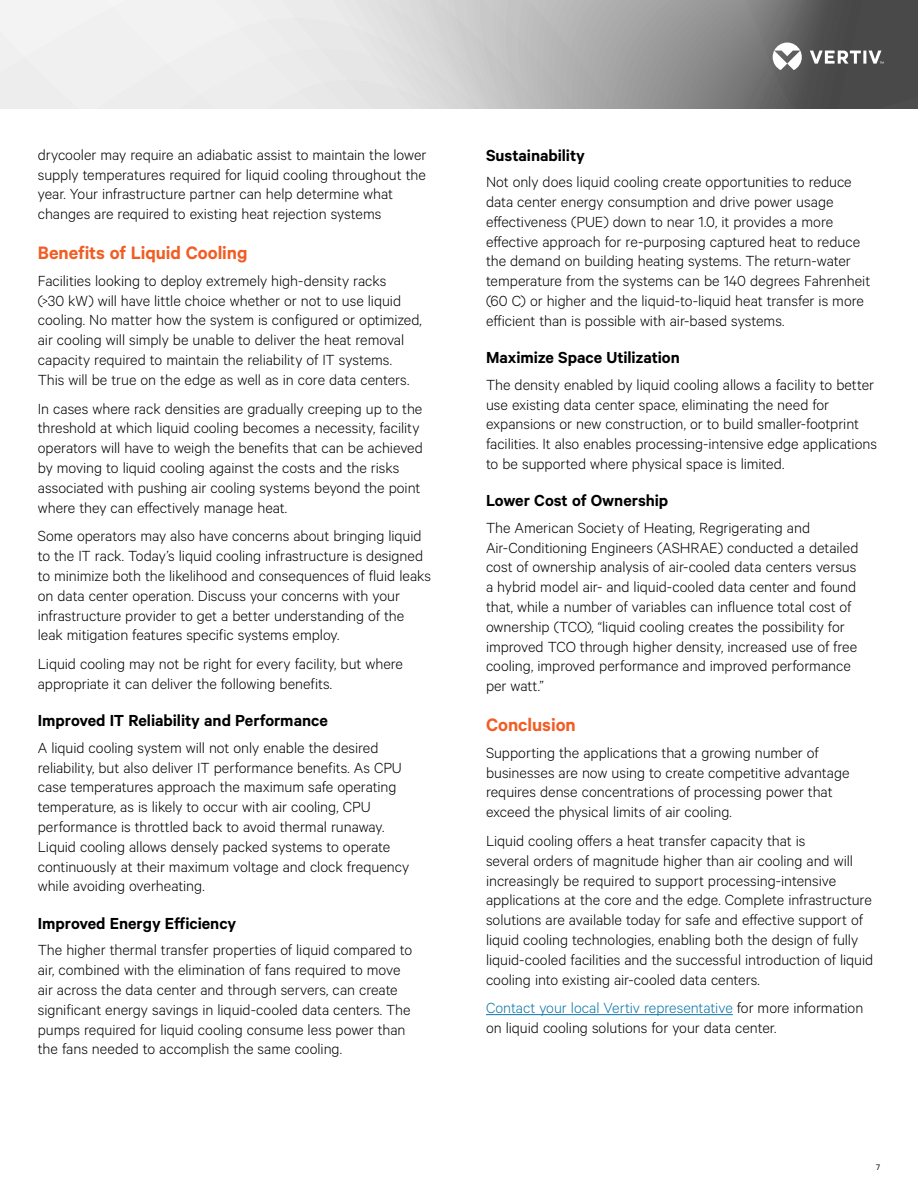
<style>
.page{position:relative;width:918px;height:1188px;background:#fff}
.page>*{position:absolute;margin:0;border:0;box-sizing:border-box;transform-origin:0 0}
.t1{font:600 20.25px "Calibre";letter-spacing:-.005em;color:#f15d24}
.t2{font:600 18px "Calibre";letter-spacing:-.005em;color:#000}
.t3{font:300 16.5px/19.8px "Calibre";color:#000}
.t4{font:9px "Calibre";color:#000}
.s1{color:#0976a8}
</style>
<div class="page">
<svg style="left:0;top:0;width:918px;height:109px"></svg>
<svg style="left:773px;top:43px;width:111px;height:27px"></svg>
<hr style="left:486px;top:1014px;width:247px;height:1px;background:#0976a8">
<p class="t3" style="left:38px;top:144px;width:390px">drycooler may require an adiabatic assist to maintain the lower supply temperatures required for liquid cooling throughout the year. Your infrastructure partner can help determine what changes are required to existing heat rejection systems</p>
<p class="t1" style="left:38px;top:241px;width:211px">Benefits of Liquid Cooling</p>
<p class="t3" style="left:38px;top:270px;width:386px">Facilities looking to deploy extremely high-density racks<br>(&gt;30 kW) will have little choice whether or not to use liquid cooling. No matter how the system is configured or optimized, air cooling will simply be unable to deliver the heat removal capacity required to maintain the reliability of IT systems.<br>This will be true on the edge as well as in core data centers.</p>
<p class="t3" style="left:38px;top:398px;width:387px">In cases where rack densities are gradually creeping up to the threshold at which liquid cooling becomes a necessity, facility operators will have to weigh the benefits that can be achieved by moving to liquid cooling against the costs and the risks associated with pushing air cooling systems beyond the point where they can effectively manage heat.</p>
<p class="t3" style="left:38px;top:526px;width:395px">Some operators may also have concerns about bringing liquid to the IT rack. Today’s liquid cooling infrastructure is designed to minimize both the likelihood and consequences of fluid leaks on data center operation. Discuss your concerns with your infrastructure provider to get a better understanding of the leak mitigation features specific systems employ.</p>
<p class="t3" style="left:38px;top:653px;width:367px">Liquid cooling may not be right for every facility, but where appropriate it can deliver the following benefits.</p>
<p class="t2" style="left:38px;top:710px;width:292px">Improved IT Reliability and Performance</p>
<p class="t3" style="left:38px;top:737px;width:373px">A liquid cooling system will not only enable the desired reliability, but also deliver IT performance benefits. As CPU case temperatures approach the maximum safe operating temperature, as is likely to occur with air cooling, CPU performance is throttled back to avoid thermal runaway.<br>Liquid cooling allows densely packed systems to operate continuously at their maximum voltage and clock frequency while avoiding overheating.</p>
<p class="t2" style="left:38px;top:913px;width:200px">Improved Energy Efficiency</p>
<p class="t3" style="left:38px;top:940px;width:376px">The higher thermal transfer properties of liquid compared to air, combined with the elimination of fans required to move air across the data center and through servers, can create significant energy savings in liquid-cooled data centers. The pumps required for liquid cooling consume less power than the fans needed to accomplish the same cooling.</p>
<p class="t2" style="left:486px;top:144px;width:100px">Sustainability</p>
<p class="t3" style="left:486px;top:172px;width:386px">Not only does liquid cooling create opportunities to reduce data center energy consumption and drive power usage effectiveness (PUE) down to near 1.0, it provides a more effective approach for re-purposing captured heat to reduce the demand on building heating systems. The return-water temperature from the systems can be 140 degrees Fahrenheit (60 C) or higher and the liquid-to-liquid heat transfer is more efficient than is possible with air-based systems.</p>
<p class="t2" style="left:486px;top:347px;width:195px">Maximize Space Utilization</p>
<p class="t3" style="left:486px;top:374px;width:392px">The density enabled by liquid cooling allows a facility to better use existing data center space, eliminating the need for expansions or new construction, or to build smaller-footprint facilities. It also enables processing-intensive edge applications to be supported where physical space is limited.</p>
<p class="t2" style="left:486px;top:490px;width:184px">Lower Cost of Ownership</p>
<p class="t3" style="left:486px;top:517px;width:374px">The American Society of Heating, Regrigerating and Air-Conditioning Engineers (ASHRAE) conducted a detailed cost of ownership analysis of air-cooled data centers versus a hybrid model air- and liquid-cooled data center and found that, while a number of variables can influence total cost of ownership (TCO), “liquid cooling creates the possibility for improved TCO through higher density, increased use of free cooling, improved performance and improved performance per watt.”</p>
<p class="t1" style="left:486px;top:713px;width:91px">Conclusion</p>
<p class="t3" style="left:486px;top:742px;width:365px">Supporting the applications that a growing number of businesses are now using to create competitive advantage requires dense concentrations of processing power that exceed the physical limits of air cooling.</p>
<p class="t3" style="left:486px;top:830px;width:389px">Liquid cooling offers a heat transfer capacity that is<br>several orders of magnitude higher than air cooling and will increasingly be required to support processing-intensive applications at the core and the edge. Complete infrastructure solutions are available today for safe and effective support of liquid cooling technologies, enabling both the design of fully liquid-cooled facilities and the successful introduction of liquid cooling into existing air-cooled data centers.</p>
<p class="t3" style="left:486px;top:998px;width:379px"><span class="s1">Contact your local Vertiv representative</span> for more information on liquid cooling solutions for your data center.</p>
<p class="t4" style="left:876px;top:1162px;width:5px">7</p>
</div>
